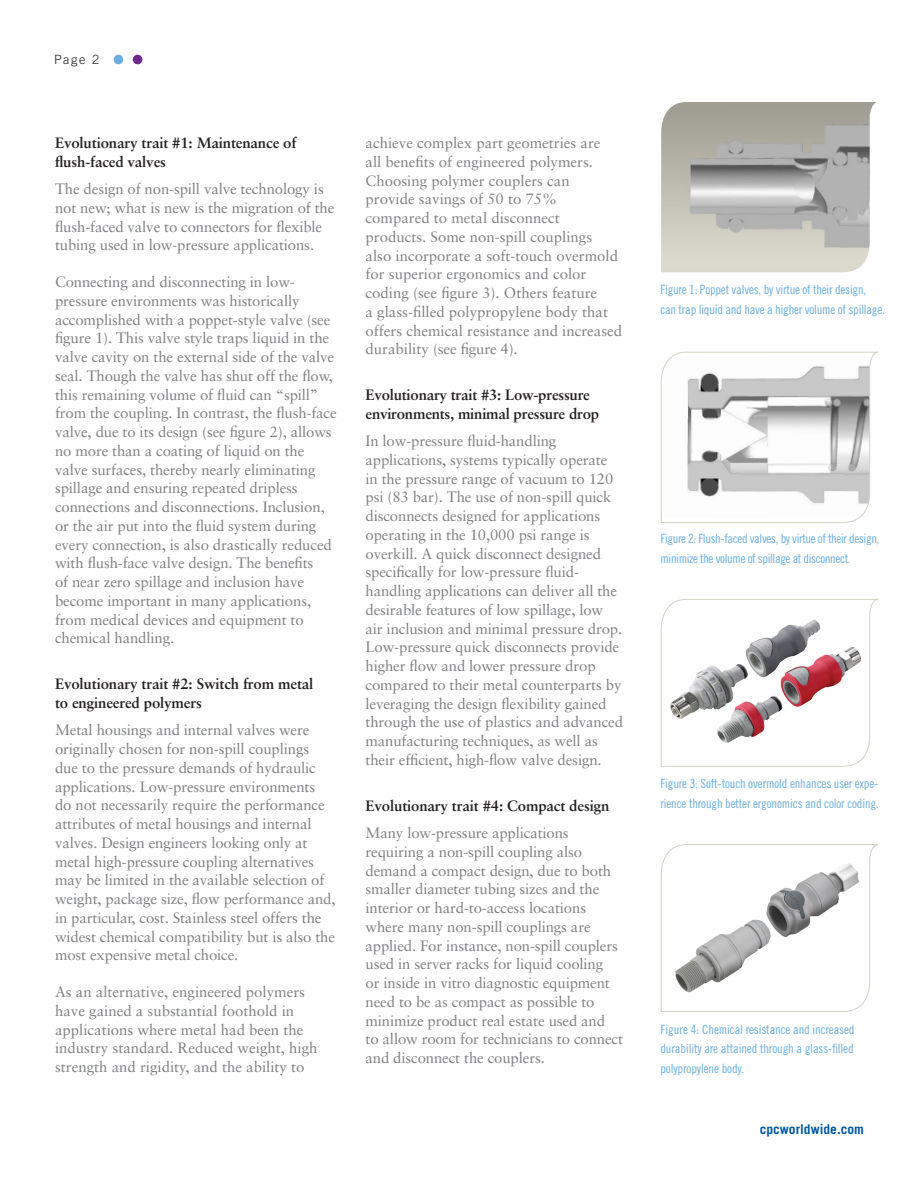
<style>
.page{position:relative;width:918px;height:1188px;background:#fff}
.page>*{position:absolute;margin:0;border:0;box-sizing:border-box;transform-origin:0 0}
.t1{font:15px/18.8px "Sabon";letter-spacing:-.01em;color:#7f8083}
.SUB-sub{font:700 15px/18.8px "Sabon";letter-spacing:-.01em;color:#231f20}
.t2{font:700 13.5px "Trade Gothic";color:#0055a4}
.t3{font:12.75px/19.5px "Trade Gothic Cond Eighteen";letter-spacing:-.02em;color:#6caedf}
.t4{font:300 12.75px "Trade Gothic";color:#231f20}
</style>
<div class="page">
<div style="left:114px;top:55px;width:9px;height:9px;background:#6caedf;border-radius:50%"></div>
<div style="left:133px;top:55px;width:9px;height:9px;background:#6f298d;border-radius:50%"></div>
<img style="left:661px;top:102px;width:215px;height:170px">
<svg style="left:660px;top:599px;width:218px;height:168px"></svg>
<svg style="left:660px;top:351px;width:218px;height:172px"></svg>
<svg style="left:660px;top:844px;width:218px;height:168px"></svg>
<p class="t4" style="left:54px;top:52px;width:47px">Page 2</p>
<p class="SUB-sub" style="left:55px;top:133px;width:243px">Evolutionary trait #1: Maintenance of flush-faced valves</p>
<p class="t1" style="left:55px;top:179px;width:281px">The design of non-spill valve technology is not new; what is new is the migration of the flush-faced valve to connectors for flexible tubing used in low-pressure applications.</p>
<p class="t1" style="left:55px;top:272px;width:283px">Connecting and disconnecting in low&shy;pressure environments was historically accomplished with a poppet-style valve (see figure 1). This valve style traps liquid in the valve cavity on the external side of the valve seal. Though the valve has shut off the flow, this remaining volume of fluid can “spill” from the coupling. In contrast, the flush-face valve, due to its design (see figure 2), allows no more than a coating of liquid on the valve surfaces, thereby nearly eliminating spillage and ensuring repeated dripless connections and disconnections. Inclusion, or the air put into the fluid system during every connection, is also drastically reduced with flush-face valve design. The benefits<br>of near zero spillage and inclusion have become important in many applications, from medical devices and equipment to chemical handling.</p>
<p class="SUB-sub" style="left:55px;top:674px;width:260px">Evolutionary trait #2: Switch from metal to engineered polymers</p>
<p class="t1" style="left:55px;top:721px;width:282px">Metal housings and internal valves were originally chosen for non-spill couplings due to the pressure demands of hydraulic applications. Low-pressure environments<br>do not necessarily require the performance attributes of metal housings and internal valves. Design engineers looking only at metal high-pressure coupling alternatives may be limited in the available selection of weight, package size, flow performance and, in particular, cost. Stainless steel offers the widest chemical compatibility but is also the most expensive metal choice.</p>
<p class="t1" style="left:55px;top:982px;width:264px">As an alternative, engineered polymers have gained a substantial foothold in applications where metal had been the industry standard. Reduced weight, high strength and rigidity, and the ability to</p>
<p class="t1" style="left:366px;top:133px;width:258px">achieve complex part geometries are<br>all benefits of engineered polymers.<br>Choosing polymer couplers can provide savings of 50 to 75% compared to metal disconnect products. Some non-spill couplings<br>also incorporate a soft-touch overmold for superior ergonomics and color coding (see figure 3). Others feature<br>a glass-filled polypropylene body that offers chemical resistance and increased durability (see figure 4).</p>
<p class="SUB-sub" style="left:366px;top:385px;width:235px">Evolutionary trait #3: Low-pressure environments, minimal pressure drop</p>
<p class="t1" style="left:366px;top:431px;width:259px">In low-pressure fluid-handling applications, systems typically operate in the pressure range of vacuum to 120 psi (83 bar). The use of non-spill quick disconnects designed for applications operating in the 10,000 psi range is overkill. A quick disconnect designed specifically for low-pressure fluid&shy;handling applications can deliver all the desirable features of low spillage, low air inclusion and minimal pressure drop.<br>Low-pressure quick disconnects provide higher flow and lower pressure drop compared to their metal counterparts by leveraging the design flexibility gained through the use of plastics and advanced manufacturing techniques, as well as their efficient, high-flow valve design.</p>
<p class="SUB-sub" style="left:366px;top:796px;width:245px">Evolutionary trait #4: Compact design</p>
<p class="t1" style="left:366px;top:823px;width:259px">Many low-pressure applications requiring a non-spill coupling also demand a compact design, due to both smaller diameter tubing sizes and the interior or hard-to-access locations where many non-spill couplings are applied. For instance, non-spill couplers used in server racks for liquid cooling<br>or inside in vitro diagnostic equipment need to be as compact as possible to minimize product real estate used and<br>to allow room for technicians to connect and disconnect the couplers.</p>
<p class="t3" style="left:660px;top:280px;width:226px">Figure 1: Poppet valves, by virtue of their design, can trap liquid and have a higher volume of spillage.</p>
<p class="t3" style="left:660px;top:529px;width:220px">Figure 2: Flush-faced valves, by virtue of their design, minimize the volume of spillage at disconnect.</p>
<p class="t3" style="left:660px;top:774px;width:220px">Figure 3: Soft-touch overmold enhances user expe&shy;rience through better ergonomics and color coding.</p>
<p class="t3" style="left:660px;top:1019px;width:196px;text-align:justify">Figure 4: Chemical resistance and increased durability are attained through a glass-filled polypropylene body.</p>
<p class="t2" style="left:760px;top:1121px;width:106px">cpcworldwide.com</p>
</div>
